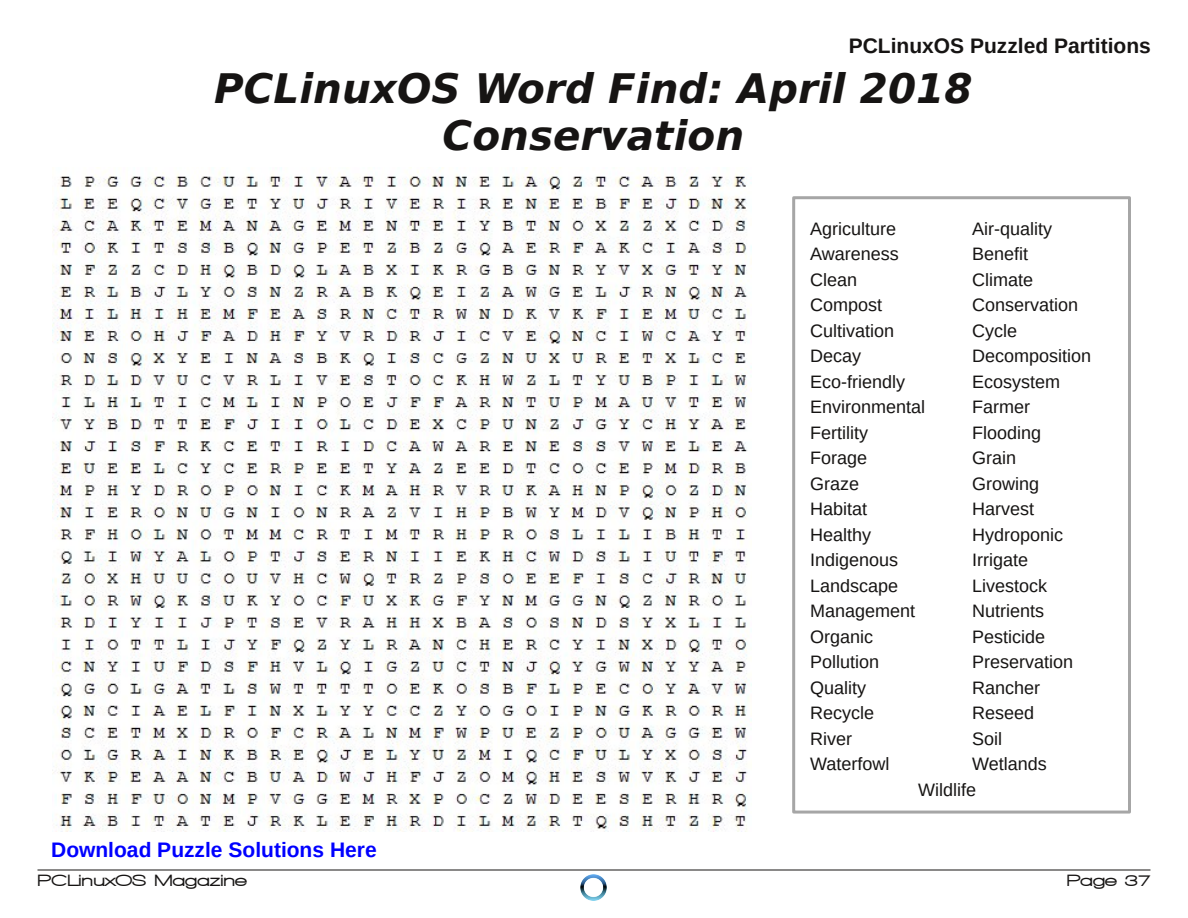
<style>
.page{position:relative;width:1188px;height:918px;background:#fff}
.page>*{position:absolute;margin:0;border:0;box-sizing:border-box;transform-origin:0 0}
.t1{font:italic 700 40.5px/47.1px "Bitstream Vera Sans";color:#161413;text-align:center}
.t2{font:700 21px "Liberation Sans";color:#00f}
.t3{font:700 21px "Liberation Sans";color:#161413}
.t4{font:18px/25.5px "Liberation Sans";color:#161413}
.t5{font:900 16.5px "Walkway Expand";color:#161413}
</style>
<div class="page">
<hr style="left:38px;top:870px;width:1112px;height:1px;background:#161413">
<img style="left:580px;top:874px;width:27px;height:27px">
<div style="left:792px;top:196px;width:339px;height:618px;border:3px solid #a6a6a6"></div>
<img style="left:52px;top:167px;width:700px;height:664px">
<p class="t3" style="left:849px;top:34px;width:304px">PCLinuxOS Puzzled Partitions</p>
<h1 class="t1" style="left:214px;top:65px;width:760px">PCLinuxOS Word Find: April 2018<br>Conservation</h1>
<p class="t2" style="left:51px;top:838px;width:327px">Download Puzzle Solutions Here</p>
<p class="t4" style="left:810px;top:216px;width:88px">Agriculture</p>
<p class="t4" style="left:972px;top:216px;width:82px">Air-quality</p>
<p class="t4" style="left:810px;top:241px;width:90px">Awareness</p>
<p class="t4" style="left:972px;top:241px;width:58px">Benefit</p>
<p class="t4" style="left:810px;top:267px;width:49px">Clean</p>
<p class="t4" style="left:972px;top:267px;width:63px">Climate</p>
<p class="t4" style="left:810px;top:292px;width:74px">Compost</p>
<p class="t4" style="left:972px;top:292px;width:108px">Conservation</p>
<p class="t4" style="left:810px;top:318px;width:86px">Cultivation</p>
<p class="t4" style="left:972px;top:318px;width:47px">Cycle</p>
<p class="t4" style="left:810px;top:343px;width:53px">Decay</p>
<p class="t4" style="left:972px;top:343px;width:121px">Decomposition</p>
<p class="t4" style="left:810px;top:369px;width:97px">Eco-friendly</p>
<p class="t4" style="left:972px;top:369px;width:90px">Ecosystem</p>
<p class="t4" style="left:810px;top:394px;width:117px">Environmental</p>
<p class="t4" style="left:972px;top:394px;width:59px">Farmer</p>
<p class="t4" style="left:810px;top:420px;width:59px">Fertility</p>
<p class="t4" style="left:972px;top:420px;width:71px">Flooding</p>
<p class="t4" style="left:810px;top:445px;width:59px">Forage</p>
<p class="t4" style="left:972px;top:445px;width:46px">Grain</p>
<p class="t4" style="left:810px;top:471px;width:51px">Graze</p>
<p class="t4" style="left:972px;top:471px;width:69px">Growing</p>
<p class="t4" style="left:810px;top:496px;width:59px">Habitat</p>
<p class="t4" style="left:972px;top:496px;width:64px">Harvest</p>
<p class="t4" style="left:810px;top:522px;width:63px">Healthy</p>
<p class="t4" style="left:972px;top:522px;width:93px">Hydroponic</p>
<p class="t4" style="left:810px;top:547px;width:90px">Indigenous</p>
<p class="t4" style="left:972px;top:547px;width:58px">Irrigate</p>
<p class="t4" style="left:810px;top:573px;width:90px">Landscape</p>
<p class="t4" style="left:972px;top:573px;width:77px">Livestock</p>
<p class="t4" style="left:810px;top:598px;width:107px">Management</p>
<p class="t4" style="left:972px;top:598px;width:74px">Nutrients</p>
<p class="t4" style="left:810px;top:624px;width:65px">Organic</p>
<p class="t4" style="left:972px;top:624px;width:75px">Pesticide</p>
<p class="t4" style="left:810px;top:649px;width:71px">Pollution</p>
<p class="t4" style="left:972px;top:649px;width:103px">Preservation</p>
<p class="t4" style="left:810px;top:675px;width:58px">Quality</p>
<p class="t4" style="left:972px;top:675px;width:70px">Rancher</p>
<p class="t4" style="left:810px;top:700px;width:66px">Recycle</p>
<p class="t4" style="left:972px;top:700px;width:64px">Reseed</p>
<p class="t4" style="left:810px;top:726px;width:44px">River</p>
<p class="t4" style="left:972px;top:726px;width:32px">Soil</p>
<p class="t4" style="left:810px;top:751px;width:81px">Waterfowl</p>
<p class="t4" style="left:918px;top:751px;width:130px;text-indent:54px">Wetlands<br>Wildlife</p>
<p class="t5" style="left:38px;top:871px;width:211px">PCLinuxOS Magazine</p>
<p class="t5" style="left:1067px;top:871px;width:86px">Page 37</p>
</div>
